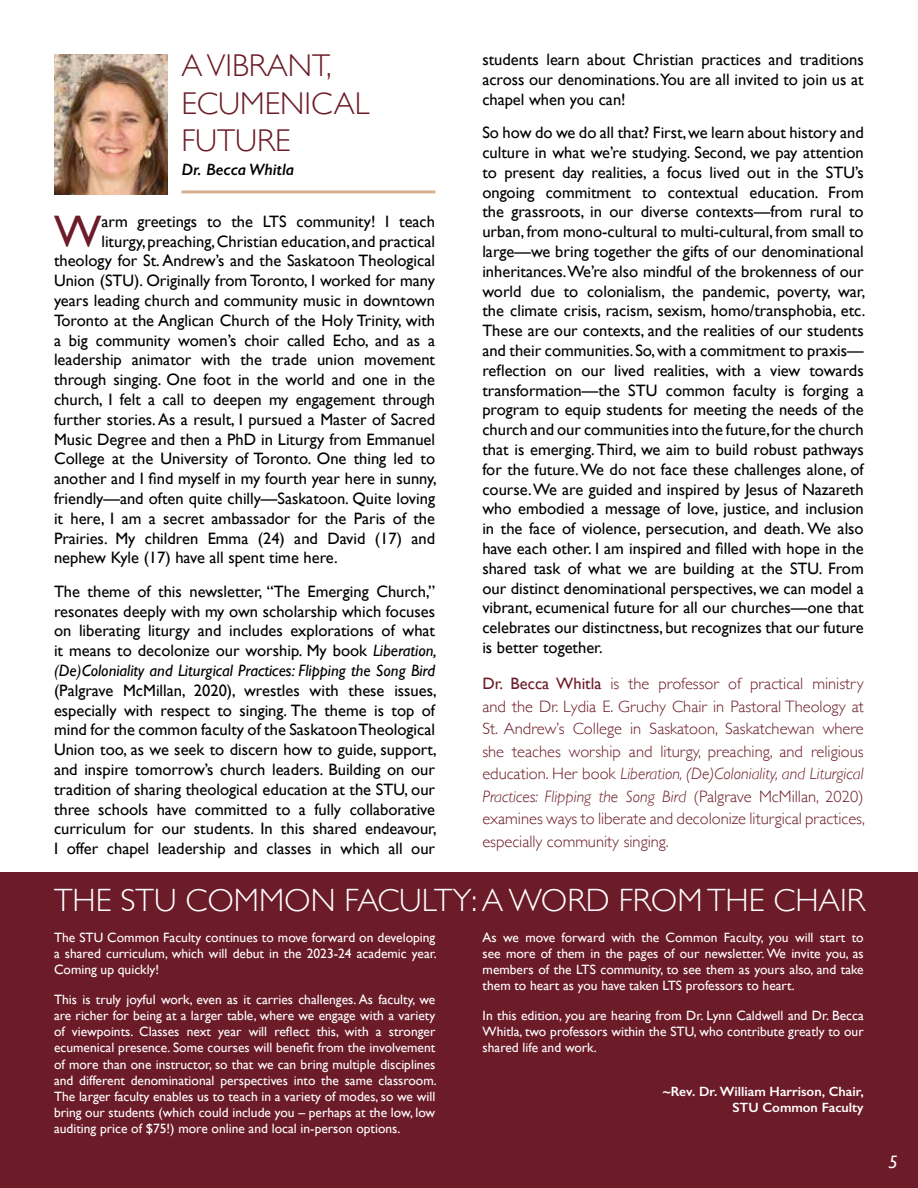
<style>
.page{position:relative;width:918px;height:1188px;background:#fff}
.page>*{position:absolute;margin:0;border:0;box-sizing:border-box;transform-origin:0 0}
.t1{font:45.6px "Gill Sans";color:#6c1b28}
.t2{font:300 32.25px "Gill Sans";color:#fff}
.t3{font:300 31.5px/37.8px "Gill Sans";color:#6c1b28}
.t4{font:italic 18px "Gill Sans";color:#fff}
.t5{font:16.5px/19.8px "Gill Sans";color:#000;text-align:justify}
.t6{font:300 16.5px/22.5px "Gill Sans";color:#6c1b28;text-align:justify}
.t7{font:italic 600 16.5px "Gill Sans";color:#000}
.t8{font:13.5px/16.2px "Gill Sans";color:#fff;text-align:justify}
.t9{font:600 13.5px/16.2px "Gill Sans";color:#fff;text-align:right}
.s1{font-weight:400}
.s2{font-style:italic}
</style>
<div class="page">
<div style="left:0;top:873px;width:918px;height:315px;background:#6c1b28"></div>
<img style="left:54px;top:54px;width:114px;height:141px">
<hr style="left:183px;top:190px;width:251px;height:3px;background:#d6b18f">
<h3 class="t3" style="left:181px;top:45px;width:190px">A VIBRANT,<br>ECUMENICAL<br>FUTURE</h3>
<p class="t5" style="left:482px;top:50px;width:383px">students learn about Christian practices and traditions across our denominations.You are all invited to join us at chapel when you can!</p>
<p class="t5" style="left:482px;top:123px;width:385px">So how do we do all that? First, we learn about history and culture in what we’re studying. Second, we pay attention to present day realities, a focus lived out in the STU’s ongoing commitment to contextual education. From the grassroots, in our diverse contexts—from rural to urban, from mono-cultural to multi-cultural, from small to large—we bring together the gifts of our denominational inheritances. We’re also mindful of the brokenness of our world due to colonialism, the pandemic, poverty, war, the climate crisis, racism, sexism, homo/transphobia, etc.<br>These are our contexts, and the realities of our students and their communities. So, with a commitment to praxis— reflection on our lived realities, with a view towards transformation—the STU common faculty is forging a program to equip students for meeting the needs of the church and our communities into the future, for the church that is emerging. Third, we aim to build robust pathways for the future. We do not face these challenges alone, of course. We are guided and inspired by Jesus of Nazareth who embodied a message of love, justice, and inclusion in the face of violence, persecution, and death. We also have each other. I am inspired and filled with hope in the shared task of what we are building at the STU. From our distinct denominational perspectives, we can model a vibrant, ecumenical future for all our churches—one that celebrates our distinctness, but recognizes that our future is better together.</p>
<p class="t6" style="left:482px;top:672px;width:384px"><span class="s1">Dr. Becca Whitla</span> is the professor of practical ministry and the Dr. Lydia E. Gruchy Chair in Pastoral Theology at St. Andrew’s College in Saskatoon, Saskatchewan where she teaches worship and liturgy, preaching, and religious education. Her book <span class="s2">Liberation, (De)Coloniality, and Liturgical Practices: Flipping the Song Bird</span> (Palgrave McMillan, 2020) examines ways to liberate and decolonize liturgical practices, especially community singing.</p>
<p class="t7" style="left:181px;top:159px;width:114px">Dr. Becca Whitla</p>
<h1 class="t1" style="left:54px;top:204px;width:49px">W</h1>
<p class="t5" style="left:101px;top:211px;width:335px">arm greetings to the LTS community! I teach</p>
<p class="t5" style="left:101px;top:231px;width:335px">liturgy, preaching, Christian education, and practical</p>
<p class="t5" style="left:54px;top:251px;width:383px">theology for St. Andrew’s and the Saskatoon Theological</p>
<p class="t5" style="left:54px;top:271px;width:383px">Union (STU). Originally from Toronto, I worked for many</p>
<p class="t5" style="left:54px;top:290px;width:383px">years leading church and community music in downtown</p>
<p class="t5" style="left:54px;top:310px;width:383px">Toronto at the Anglican Church of the Holy Trinity, with</p>
<p class="t5" style="left:54px;top:330px;width:383px">a big community women’s choir called Echo, and as a</p>
<p class="t5" style="left:54px;top:350px;width:383px">leadership animator with the trade union movement</p>
<p class="t5" style="left:54px;top:370px;width:383px">through singing. One foot in the world and one in the</p>
<p class="t5" style="left:54px;top:389px;width:383px">church, I felt a call to deepen my engagement through</p>
<p class="t5" style="left:54px;top:409px;width:383px">further stories. As a result, I pursued a Master of Sacred</p>
<p class="t5" style="left:54px;top:429px;width:383px">Music Degree and then a PhD in Liturgy from Emmanuel</p>
<p class="t5" style="left:54px;top:449px;width:383px">College at the University of Toronto. One thing led to</p>
<p class="t5" style="left:54px;top:469px;width:384px">another and I find myself in my fourth year here in sunny,</p>
<p class="t5" style="left:54px;top:488px;width:383px">friendly—and often quite chilly—Saskatoon. Quite loving</p>
<p class="t5" style="left:54px;top:508px;width:383px">it here, I am a secret ambassador for the Paris of the</p>
<p class="t5" style="left:54px;top:528px;width:383px">Prairies. My children Emma (24) and David (17) and</p>
<p class="t5" style="left:54px;top:548px;width:285px">nephew Kyle (17) have all spent time here.</p>
<p class="t5" style="left:54px;top:581px;width:384px">The theme of this newsletter, “The Emerging Church,” resonates deeply with my own scholarship which focuses on liberating liturgy and includes explorations of what it means to decolonize our worship. My book <span class="s2">Liberation, (De)Coloniality and Liturgical Practices: Flipping the Song Bird</span></p>
<p class="t5" style="left:54px;top:680px;width:384px">(Palgrave McMillan, 2020), wrestles with these issues, especially with respect to singing. The theme is top of mind for the common faculty of the Saskatoon Theological Union too, as we seek to discern how to guide, support, and inspire tomorrow’s church leaders. Building on our tradition of sharing theological education at the STU, our three schools have committed to a fully collaborative curriculum for our students. In this shared endeavour, I offer chapel leadership and classes in which all our</p>
<h2 class="t2" style="left:54px;top:875px;width:813px">THE STU COMMON FACULTY: A WORD FROM THE CHAIR</h2>
<p class="t8" style="left:483px;top:929px;width:383px">As we move forward with the Common Faculty, you will start to see more of them in the pages of our newsletter. We invite you, as members of the LTS community, to see them as yours also, and take them to heart as you have taken LTS professors to heart.</p>
<p class="t8" style="left:483px;top:1007px;width:383px">In this edition, you are hearing from Dr. Lynn Caldwell and Dr. Becca Whitla, two professors within the STU, who contribute greatly to our shared life and work.</p>
<p class="t9" style="left:663px;top:1083px;width:202px">~Rev. Dr. William Harrison, Chair,<br>STU Common Faculty</p>
<p class="t8" style="left:54px;top:929px;width:384px">The STU Common Faculty continues to move forward on developing a shared curriculum, which will debut in the 2023-24 academic year.<br>Coming up quickly!</p>
<p class="t8" style="left:54px;top:991px;width:384px">This is truly joyful work, even as it carries challenges. As faculty, we are richer for being at a larger table, where we engage with a variety of viewpoints. Classes next year will reflect this, with a stronger ecumenical presence. Some courses will benefit from the involvement of more than one instructor, so that we can bring multiple disciplines and different denominational perspectives into the same classroom.<br>The larger faculty enables us to teach in a variety of modes, so we will bring our students (which could include you – perhaps at the low, low auditing price of $75!) more online and local in-person options.</p>
<p class="t4" style="left:888px;top:1151px;width:11px">5</p>
</div>
